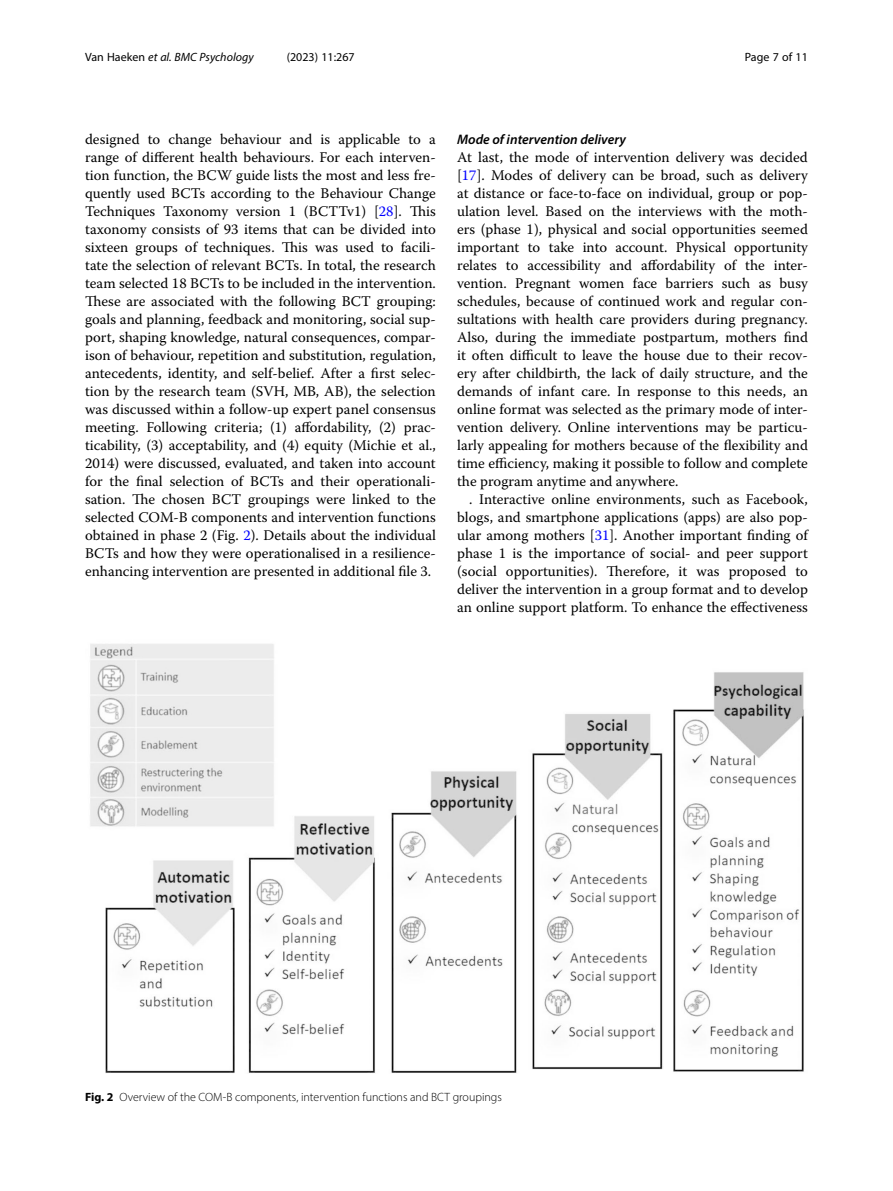
<style>
.page{position:relative;width:893px;height:1191px;background:#fff}
.page>*{position:absolute;margin:0;border:0;box-sizing:border-box;transform-origin:0 0}
.Body_Text{font:14.7px/18px "Warnock Pro";color:#000;text-align:justify}
.Body_Text_Indent{font:14.7px/18px "Warnock Pro";color:#000;text-align:justify}
.Head_3{font:italic 600 13.8px "Myriad Pro";color:#000}
.Figure_Caption{font:300 12px "Myriad Pro";color:#000}
.t1{font:italic 12px "Myriad Pro";color:#000}
.t2{font:12px "Myriad Pro";color:#000}
.s1{font-style:normal}
.s2{color:#00f}
.s3{font-weight:700}
</style>
<div class="page">
<img style="left:90px;top:644px;width:714px;height:429px">
<p class="t1" style="left:85px;top:50px;width:170px"><span class="s1">Van Haeken</span> et al. BMC Psychology</p>
<p class="t2" style="left:287px;top:50px;width:70px">(2023) 11:267</p>
<p class="t2" style="left:745px;top:50px;width:65px">Page 7 of 11</p>
<p class="Body_Text" style="left:85px;top:130px;width:352px">designed to change behaviour and is applicable to a range of different health behaviours. For each interven&shy;tion function, the BCW guide lists the most and less fre&shy;quently used BCTs according to the Behaviour Change Techniques Taxonomy version 1 (BCTTv1) [<span class="s2">28</span>]. This taxonomy consists of 93 items that can be divided into sixteen groups of techniques. This was used to facili&shy;tate the selection of relevant BCTs. In total, the research team selected 18 BCTs to be included in the intervention.<br>These are associated with the following BCT grouping: goals and planning, feedback and monitoring, social sup&shy;port, shaping knowledge, natural consequences, compar&shy;ison of behaviour, repetition and substitution, regulation, antecedents, identity, and self-belief. After a first selec&shy;tion by the research team (SVH, MB, AB), the selection was discussed within a follow-up expert panel consensus meeting. Following criteria; (1) affordability, (2) prac&shy;ticability, (3) acceptability, and (4) equity (Michie et al., 2014) were discussed, evaluated, and taken into account for the final selection of BCTs and their operationali&shy;sation. The chosen BCT groupings were linked to the selected COM-B components and intervention functions obtained in phase 2 (Fig. <span class="s2">2</span>). Details about the individual BCTs and how they were operationalised in a resilience&shy;enhancing intervention are presented in additional file 3.</p>
<p class="Head_3" style="left:457px;top:131px;width:170px">Mode of intervention delivery</p>
<p class="Body_Text" style="left:457px;top:148px;width:352px">At last, the mode of intervention delivery was decided [<span class="s2">17</span>]. Modes of delivery can be broad, such as delivery at distance or face-to-face on individual, group or pop&shy;ulation level. Based on the interviews with the moth&shy;ers (phase 1), physical and social opportunities seemed important to take into account. Physical opportunity relates to accessibility and affordability of the inter&shy;vention. Pregnant women face barriers such as busy schedules, because of continued work and regular con&shy;sultations with health care providers during pregnancy.<br>Also, during the immediate postpartum, mothers find it often difficult to leave the house due to their recov&shy;ery after childbirth, the lack of daily structure, and the demands of infant care. In response to this needs, an online format was selected as the primary mode of inter&shy;vention delivery. Online interventions may be particu&shy;larly appealing for mothers because of the flexibility and time efficiency, making it possible to follow and complete the program anytime and anywhere.</p>
<p class="Body_Text_Indent" style="left:457px;top:490px;width:352px;text-indent:12px">. Interactive online environments, such as Facebook, blogs, and smartphone applications (apps) are also pop&shy;ular among mothers [<span class="s2">31</span>]. Another important finding of phase 1 is the importance of social- and peer support (social opportunities). Therefore, it was proposed to deliver the intervention in a group format and to develop an online support platform. To enhance the effectiveness</p>
<p class="Figure_Caption" style="left:85px;top:1089px;width:418px"><span class="s3">Fig. 2</span> Overview of the COM-B components, intervention functions and BCT groupings</p>
</div>
